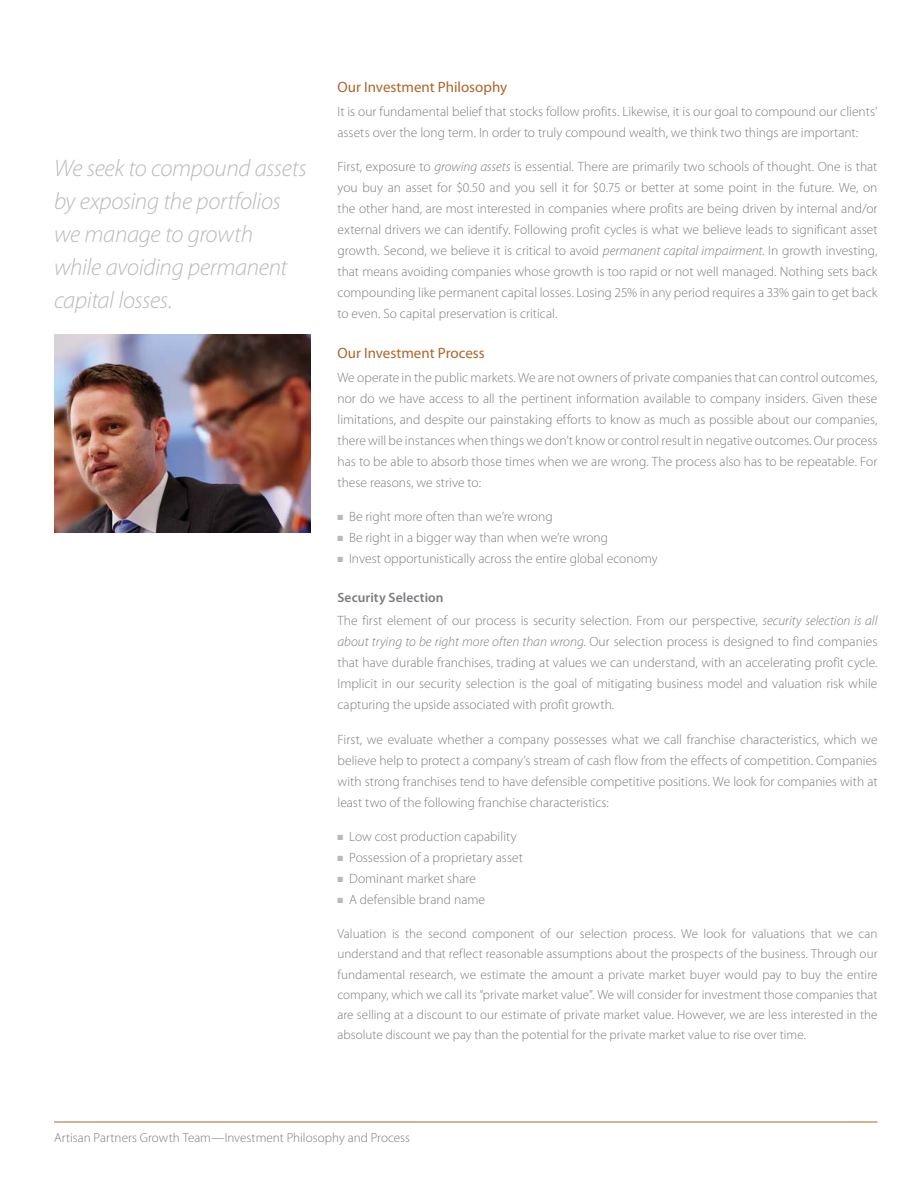
<style>
.page{position:relative;width:918px;height:1188px;background:#fff}
.page>*{position:absolute;margin:0;border:0;box-sizing:border-box;transform-origin:0 0}
.t1{font:italic 300 24px/33px "Myriad Pro";letter-spacing:-.015em;color:#b8babc}
.t2{font:15px "Myriad Pro";color:#af6528}
.t3{font:300 13.5px/21px "Myriad Pro";color:#7a7c7f;text-align:justify}
.t4{font:300 13.2px/20.2px "Myriad Pro";color:#7a7c7f;text-align:justify}
.s1{font-style:italic}
.s2{color:#b8babc}
.s3{font-weight:600}
</style>
<div class="page">
<img style="left:54px;top:335px;width:256px;height:197px">
<hr style="left:54px;top:1122px;width:824px;height:1px;background:#af6528">
<h1 class="t1" style="left:54px;top:154px;width:254px">We seek to compound assets by exposing the portfolios we manage to growth<br>while avoiding permanent capital losses.</h1>
<p class="t2" style="left:338px;top:82px;width:171px">Our Investment Philosophy</p>
<p class="t3" style="left:338px;top:102px;width:541px">It is our fundamental belief that stocks follow profits. Likewise, it is our goal to compound our clients’ assets over the long term. In order to truly compound wealth, we think two things are important:</p>
<p class="t3" style="left:337px;top:158px;width:542px">First, exposure to <span class="s1">growing assets</span> is essential. There are primarily two schools of thought. One is that you buy an asset for $0.50 and you sell it for $0.75 or better at some point in the future. We, on the other hand, are most interested in companies where profits are being driven by internal and/or external drivers we can identify. Following profit cycles is what we believe leads to significant asset growth. Second, we believe it is critical to avoid <span class="s1">permanent capital impairment</span>. In growth investing, that means avoiding companies whose growth is too rapid or not well managed. Nothing sets back compounding like permanent capital losses. Losing 25% in any period requires a 33% gain to get back to even. So capital preservation is critical.</p>
<p class="t2" style="left:338px;top:347px;width:149px">Our Investment Process</p>
<p class="t3" style="left:338px;top:368px;width:542px">We operate in the public markets. We are not owners of private companies that can control outcomes, nor do we have access to all the pertinent information available to company insiders. Given these limitations, and despite our painstaking efforts to know as much as possible about our companies, there will be instances when things we don’t know or control result in negative outcomes. Our process has to be able to absorb those times when we are wrong. The process also has to be repeatable. For these reasons, we strive to:</p>
<p class="t3" style="left:338px;top:507px;width:217px"><span class="s2">■</span> Be right more often than we’re wrong</p>
<p class="t3" style="left:338px;top:528px;width:272px"><span class="s2">■</span> Be right in a bigger way than when we’re wrong</p>
<p class="t3" style="left:338px;top:549px;width:322px"><span class="s2">■</span> Invest opportunistically across the entire global economy</p>
<p class="t3" style="left:337px;top:587px;width:541px;line-height:23.7px"><span class="s3">Security Selection<br></span>The first element of our process is security selection. From our perspective, <span class="s1">security selection is all</span></p>
<p class="t3" style="left:337px;top:633px;width:542px"><span class="s1">about trying to be right more often than wrong.</span> Our selection process is designed to find companies that have durable franchises, trading at values we can understand, with an accelerating profit cycle.<br>Implicit in our security selection is the goal of mitigating business model and valuation risk while capturing the upside associated with profit growth.</p>
<p class="t3" style="left:337px;top:730px;width:542px">First, we evaluate whether a company possesses what we call franchise characteristics, which we believe help to protect a company’s stream of cash flow from the effects of competition. Companies with strong franchises tend to have defensible competitive positions. We look for companies with at least two of the following franchise characteristics:</p>
<p class="t3" style="left:338px;top:828px;width:181px"><span class="s2">■</span> Low cost production capability</p>
<p class="t3" style="left:338px;top:849px;width:187px"><span class="s2">■</span> Possession of a proprietary asset</p>
<p class="t3" style="left:338px;top:870px;width:140px"><span class="s2">■</span> Dominant market share</p>
<p class="t3" style="left:338px;top:891px;width:149px"><span class="s2">■</span> A defensible brand name</p>
<p class="t4" style="left:338px;top:925px;width:542px">Valuation is the second component of our selection process. We look for valuations that we can understand and that reflect reasonable assumptions about the prospects of the business. Through our fundamental research, we estimate the amount a private market buyer would pay to buy the entire company, which we call its “private market value”. We will consider for investment those companies that are selling at a discount to our estimate of private market value. However, we are less interested in the absolute discount we pay than the potential for the private market value to rise over time.</p>
<p class="t4" style="left:54px;top:1128px;width:358px">Artisan Partners Growth Team—Investment Philosophy and Process</p>
</div>
